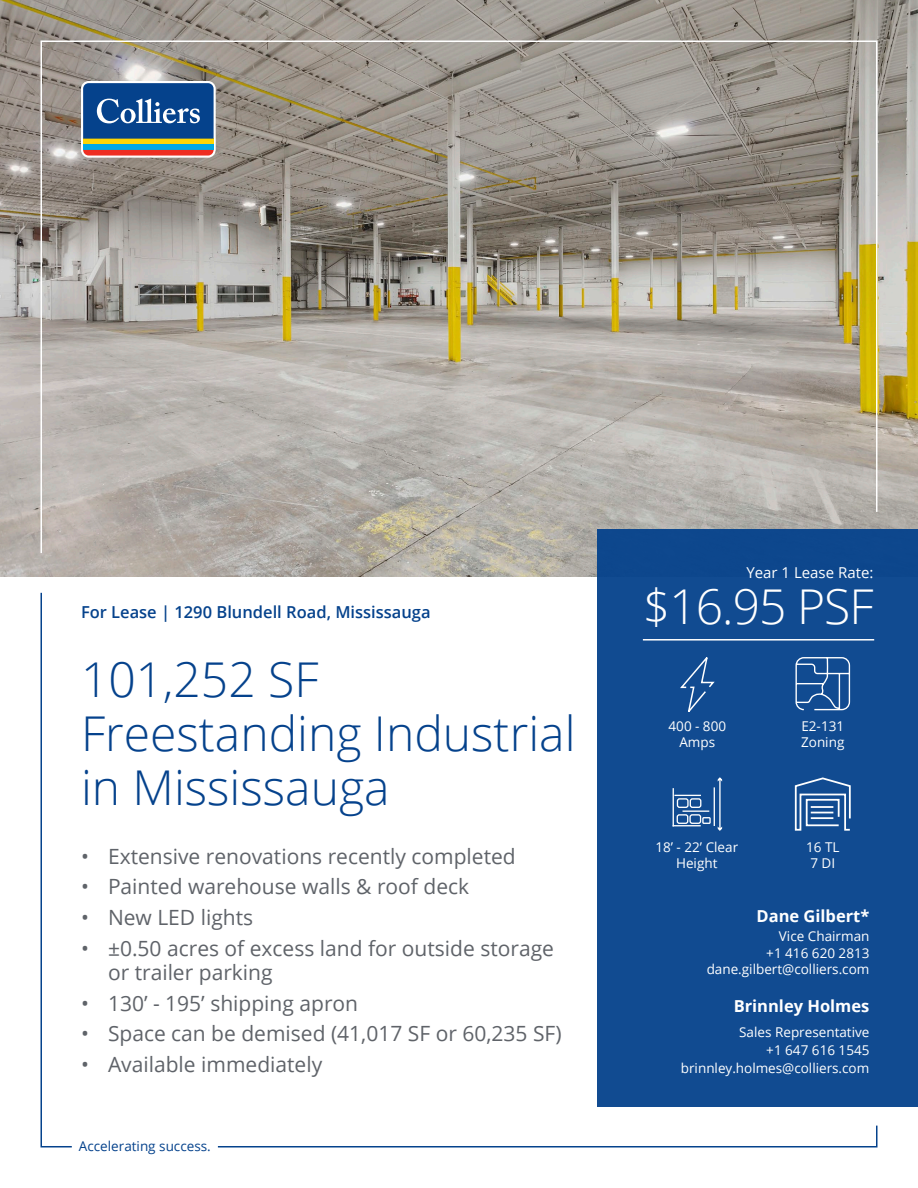
<style>
.page{position:relative;width:918px;height:1188px;background:#fff}
.page>*{position:absolute;margin:0;border:0;box-sizing:border-box;transform-origin:0 0}
.t1{font:300 48px/54px "Open Sans";color:#05428c}
.t2{font:300 48px "Open Sans";letter-spacing:-.02em;color:#fff}
.t3{font:21px/24px "Open Sans";color:#5f6369}
.t4{font:600 16.5px "Open Sans";color:#05428c}
.t5{font:700 16.5px "Open Sans";color:#fff}
.t6{font:15px "Open Sans";color:#fff}
.t7{font:13.5px/16.2px "Open Sans";color:#fff;text-align:center}
.Body_Text_-_White_CMYK{font:13.5px "Open Sans";color:#05428c}
</style>
<div class="page">
<img style="left:0;top:0;width:918px;height:577px">
<svg style="left:40px;top:592px;width:32px;height:556px"></svg>
<svg style="left:217px;top:1125px;width:661px;height:23px"></svg>
<svg style="left:40px;top:40px;width:838px;height:515px;background:#a6a198"></svg>
<div style="left:597px;top:529px;width:321px;height:578px;background:#114b91"></div>
<hr style="left:643px;top:639px;width:231px;height:2px;background:#fff">
<hr style="left:673px;top:788px;width:1px;height:38px;background:#fff">
<hr style="left:714px;top:787px;width:1px;height:39px;background:#fff">
<hr style="left:719px;top:779px;width:2px;height:50px;background:#fff">
<svg style="left:672px;top:794px;width:39px;height:33px"></svg>
<svg style="left:717px;top:777px;width:6px;height:6px"></svg>
<svg style="left:717px;top:825px;width:6px;height:6px"></svg>
<svg style="left:794px;top:777px;width:57px;height:54px"></svg>
<hr style="left:811px;top:817px;width:22px;height:2px;background:#fff">
<svg style="left:795px;top:657px;width:56px;height:54px"></svg>
<svg style="left:680px;top:657px;width:35px;height:55px"></svg>
<p class="t4" style="left:81px;top:601px;width:351px">For Lease | 1290 Blundell Road, Mississauga</p>
<p class="t1" style="left:81px;top:651px;width:496px">101,252 SF<br>Freestanding Industrial in Mississauga</p>
<p class="t3" style="left:81px;top:844px;width:436px">• Extensive renovations recently completed</p>
<p class="t3" style="left:81px;top:874px;width:390px">• Painted warehouse walls &amp; roof deck</p>
<p class="t3" style="left:81px;top:905px;width:174px">• New LED lights</p>
<p class="t3" style="left:108px;top:936px;width:448px;text-indent:-27px">• ±0.50 acres of excess land for outside storage or trailer parking</p>
<p class="t3" style="left:81px;top:991px;width:279px">• 130’ - 195’ shipping apron</p>
<p class="t3" style="left:81px;top:1021px;width:482px">• Space can be demised (41,017 SF or 60,235 SF)</p>
<p class="t3" style="left:81px;top:1052px;width:243px">• Available immediately</p>
<p class="Body_Text_-_White_CMYK" style="left:79px;top:1136px;width:133px">Accelerating success.</p>
<p class="t6" style="left:746px;top:562px;width:128px">Year 1 Lease Rate:</p>
<p class="t2" style="left:643px;top:574px;width:232px">$16.95 PSF</p>
<p class="t7" style="left:669px;top:718px;width:59px">400 - 800<br>Amps</p>
<p class="t7" style="left:655px;top:838px;width:84px">18’ - 22’ Clear<br>Height</p>
<p class="t7" style="left:801px;top:718px;width:45px;text-align:left">E2-131<br>Zoning</p>
<p class="t7" style="left:806px;top:838px;width:35px">16 TL</p>
<p class="t7" style="left:810px;top:855px;width:26px">7 DI</p>
<p class="t5" style="left:757px;top:904px;width:114px">Dane Gilbert*</p>
<p class="t7" style="left:779px;top:928px;width:92px">Vice Chairman</p>
<p class="t7" style="left:766px;top:944px;width:105px">+1 416 620 2813</p>
<p class="t7" style="left:707px;top:961px;width:164px">dane.gilbert@colliers.com</p>
<p class="t5" style="left:734px;top:994px;width:137px">Brinnley Holmes</p>
<p class="t7" style="left:739px;top:1023px;width:132px">Sales Representative</p>
<p class="t7" style="left:766px;top:1041px;width:105px">+1 647 616 1545</p>
<p class="t7" style="left:681px;top:1059px;width:190px">brinnley.holmes@colliers.com</p>
</div>
